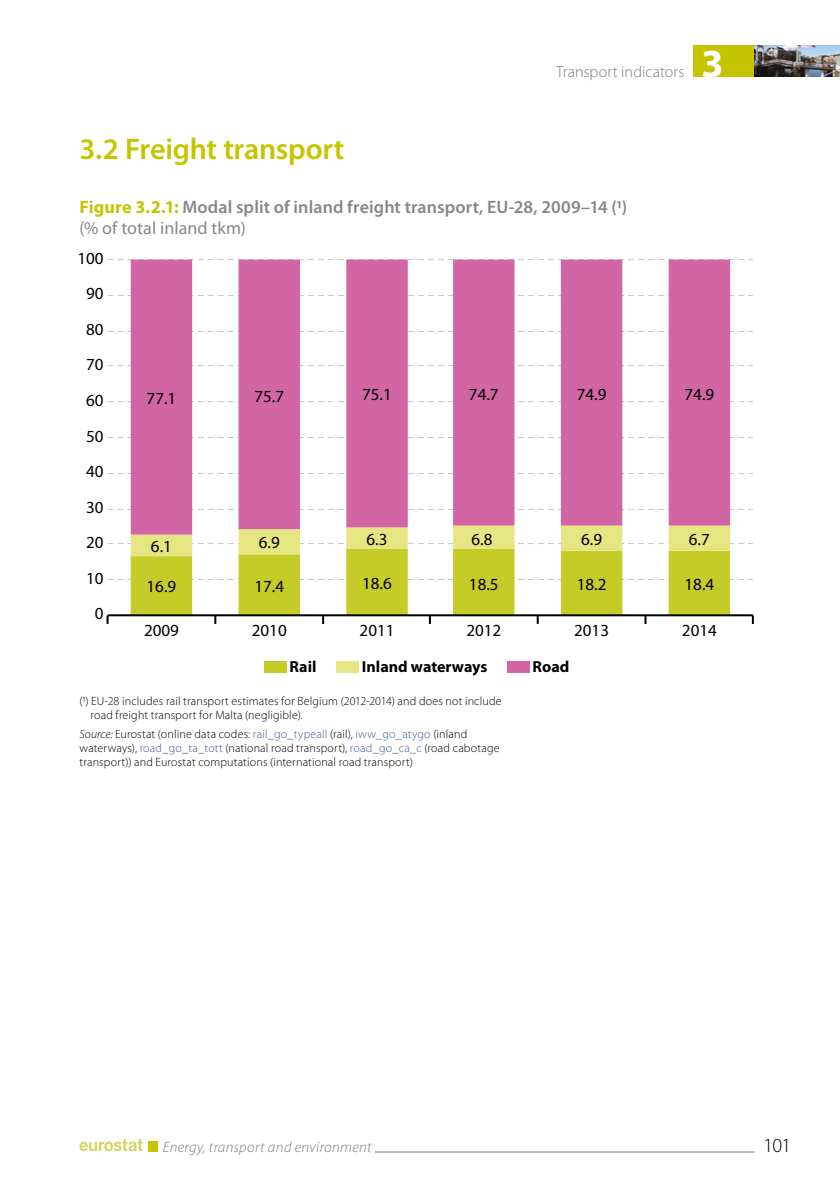
<style>
.page{position:relative;width:840px;height:1191px;background:#fff}
.page>*{position:absolute;margin:0;border:0;box-sizing:border-box;transform-origin:0 0}
.t1{font:700 40px "Myriad Pro";color:#fff}
.t2{font:600 30px "Myriad Pro";letter-spacing:-.01em;color:#c5c400}
.t3{font:300 20px "Myriad Pro";color:#000}
.t4{font:600 18px/21.6px "Myriad Pro";letter-spacing:.005em;color:#878787}
.t5{font:17px "Myriad Pro";color:#000}
.t6{font:700 16px "Myriad Pro";color:#000}
.t7{font:300 16px "Myriad Pro";letter-spacing:.005em;color:#7c7b7b}
.t8{font:italic 300 15px "Myriad Pro";letter-spacing:.025em;color:#7c7b7b}
.t9{font:300 12px/14px "Myriad Pro";letter-spacing:.015em;color:#000}
.s1{font-weight:700;color:#c5c400}
.s2{font-weight:400}
.s3{font-style:italic}
.s4{color:#3a5ba7}
</style>
<div class="page">
<div style="left:692px;top:45px;width:62px;height:32px;background:#c5c400"></div>
<img style="left:754px;top:45px;width:85px;height:32px">
<svg style="left:79px;top:1139px;width:64px;height:12px"></svg>
<div style="left:148px;top:1141px;width:10px;height:10px;background:#c5c400"></div>
<hr style="left:375px;top:1151px;width:379px;height:1px;background:#7c7b7b">
<svg style="left:107px;top:509px;width:645px;height:1px"></svg>
<svg style="left:107px;top:473px;width:645px;height:1px"></svg>
<svg style="left:107px;top:437px;width:645px;height:1px"></svg>
<svg style="left:107px;top:401px;width:645px;height:1px"></svg>
<svg style="left:107px;top:365px;width:645px;height:1px"></svg>
<svg style="left:107px;top:331px;width:645px;height:1px"></svg>
<svg style="left:107px;top:295px;width:645px;height:1px"></svg>
<svg style="left:107px;top:259px;width:645px;height:1px"></svg>
<svg style="left:131px;top:260px;width:598px;height:265px;fill:#d265a3"></svg>
<svg style="left:106px;top:525px;width:647px;height:99px"></svg>
<div style="left:264px;top:661px;width:22px;height:12px;background:#c5cb27"></div>
<div style="left:336px;top:661px;width:23px;height:12px;background:#e5e681"></div>
<div style="left:507px;top:661px;width:22px;height:12px;background:#d265a3"></div>
<h3 class="t7" style="left:556px;top:62px;width:130px">Transport indicators</h3>
<h1 class="t1" style="left:701px;top:37px;width:24px">3</h1>
<h2 class="t2" style="left:79px;top:129px;width:266px">3.2 Freight transport</h2>
<h3 class="t4" style="left:79px;top:195px;width:549px"><span class="s1">Figure 3.2.1:</span> Modal split of inland freight transport, EU-28, 2009–14 (1) <span class="s2">(% of total inland tkm)</span></h3>
<h3 class="t5" style="left:77px;top:247px;width:28px">100</h3>
<h3 class="t5" style="left:86px;top:283px;width:19px">90</h3>
<h3 class="t5" style="left:86px;top:319px;width:19px">80</h3>
<h3 class="t5" style="left:86px;top:354px;width:19px">70</h3>
<h3 class="t5" style="left:86px;top:390px;width:19px">60</h3>
<h3 class="t5" style="left:86px;top:425px;width:19px">50</h3>
<h3 class="t5" style="left:86px;top:461px;width:19px">40</h3>
<h3 class="t5" style="left:86px;top:496px;width:19px">30</h3>
<h3 class="t5" style="left:86px;top:532px;width:19px">20</h3>
<h3 class="t5" style="left:86px;top:567px;width:19px">10</h3>
<h3 class="t5" style="left:95px;top:603px;width:10px">0</h3>
<h3 class="t5" style="left:146px;top:388px;width:31px">77.1</h3>
<h3 class="t5" style="left:254px;top:385px;width:31px">75.7</h3>
<h3 class="t5" style="left:362px;top:384px;width:31px">75.1</h3>
<h3 class="t5" style="left:468px;top:383px;width:31px">74.7</h3>
<h3 class="t5" style="left:576px;top:384px;width:31px">74.9</h3>
<h3 class="t5" style="left:684px;top:384px;width:31px">74.9</h3>
<h3 class="t5" style="left:151px;top:535px;width:22px">6.1</h3>
<h3 class="t5" style="left:258px;top:532px;width:22px">6.9</h3>
<h3 class="t5" style="left:366px;top:529px;width:22px">6.3</h3>
<h3 class="t5" style="left:471px;top:528px;width:22px">6.8</h3>
<h3 class="t5" style="left:580px;top:529px;width:22px">6.9</h3>
<h3 class="t5" style="left:688px;top:529px;width:22px">6.7</h3>
<h3 class="t5" style="left:146px;top:576px;width:31px">16.9</h3>
<h3 class="t5" style="left:254px;top:575px;width:31px">17.4</h3>
<h3 class="t5" style="left:362px;top:573px;width:31px">18.6</h3>
<h3 class="t5" style="left:468px;top:573px;width:31px">18.5</h3>
<h3 class="t5" style="left:576px;top:574px;width:31px">18.2</h3>
<h3 class="t5" style="left:684px;top:573px;width:31px">18.4</h3>
<h3 class="t5" style="left:144px;top:620px;width:36px">2009</h3>
<h3 class="t5" style="left:252px;top:620px;width:36px">2010</h3>
<h3 class="t5" style="left:359px;top:620px;width:36px">2011</h3>
<h3 class="t5" style="left:466px;top:620px;width:36px">2012</h3>
<h3 class="t5" style="left:574px;top:620px;width:36px">2013</h3>
<h3 class="t5" style="left:681px;top:620px;width:36px">2014</h3>
<h3 class="t6" style="left:289px;top:656px;width:28px">Rail</h3>
<h3 class="t6" style="left:362px;top:656px;width:127px">Inland waterways</h3>
<h3 class="t6" style="left:532px;top:656px;width:38px">Road</h3>
<p class="t9" style="left:90px;top:693px;width:412px;text-indent:-11px">(1) EU-28 includes rail transport estimates for Belgium (2012-2014) and does not include road freight transport for Malta (negligible).</p>
<p class="t9" style="left:79px;top:727px;width:421px"><span class="s3">Source:</span> Eurostat (online data codes: <span class="s4">rail_go_typeall</span> (rail), <span class="s4">iww_go_atygo</span> (inland waterways), <span class="s4">road_go_ta_tott</span> (national road transport), <span class="s4">road_go_ca_c</span> (road cabotage transport)) and Eurostat computations (international road transport)</p>
<p class="t8" style="left:163px;top:1138px;width:210px">Energy, transport and environment</p>
<h3 class="t3" style="left:763px;top:1133px;width:29px">101</h3>
</div>
